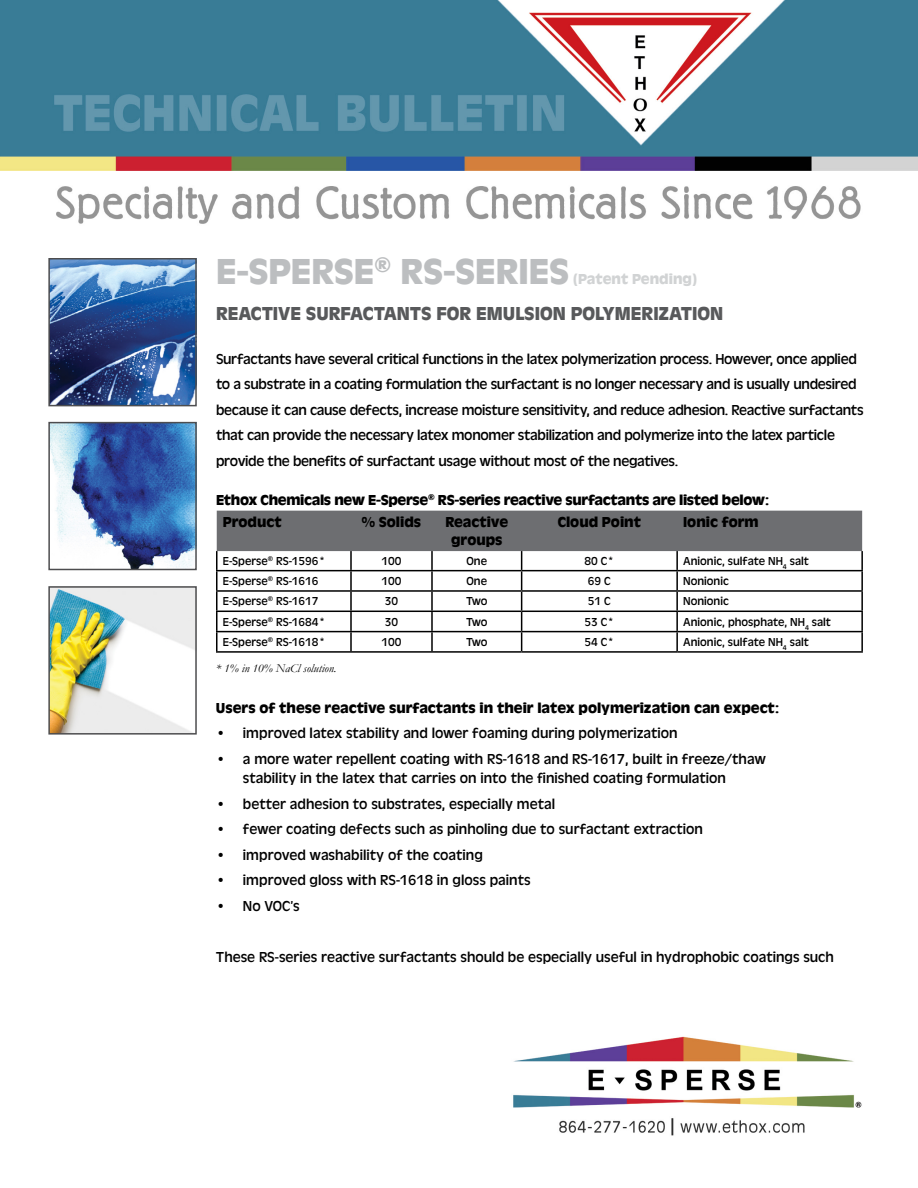
<style>
.page{position:relative;width:918px;height:1188px;background:#fff}
.page>*{position:absolute;margin:0;border:0;box-sizing:border-box;transform-origin:0 0}
.t1{font:700 37.5px "Antique Oli";color:#bcbec0}
.t2{font:700 19.5px "Antique Oli";color:#58595b}
.t3{font:15px/25.5px "Antique Oli";letter-spacing:-.015em;color:#000}
.t4{font:700 15px/18px "Antique Oli";color:#000;text-align:center}
.t5{font:700 15px/22.5px "Antique Oli";letter-spacing:-.02em;color:#000}
.t6{font:700 15px "Antique Oli";color:#d1d3d4}
.t7{font:12px "Antique Oli";color:#000}
.t8{font:italic 12px "Garamond";color:#000}
</style>
<div class="page">
<img style="left:0;top:0;width:918px;height:1136px">
<svg style="left:216px;top:511px;width:647px;height:140px"></svg>
<hr style="left:216px;top:651px;width:135px;height:2px;background:#000">
<hr style="left:351px;top:651px;width:81px;height:2px;background:#000">
<hr style="left:432px;top:651px;width:90px;height:2px;background:#000">
<hr style="left:522px;top:651px;width:155px;height:2px;background:#000">
<hr style="left:677px;top:651px;width:186px;height:2px;background:#000">
<img style="left:51px;top:261px;width:143px;height:142px">
<div style="left:48px;top:258px;width:149px;height:148px;border:2px solid #4d4d4f"></div>
<img style="left:51px;top:425px;width:143px;height:142px">
<div style="left:48px;top:422px;width:149px;height:148px;border:2px solid #4d4d4f"></div>
<img style="left:51px;top:589px;width:143px;height:143px">
<div style="left:48px;top:586px;width:149px;height:149px;border:2px solid #4d4d4f"></div>
<h1 class="t1" style="left:216px;top:251px;width:355px">E-SPERSE<sup>®</sup> RS-SERIES</h1>
<p class="t6" style="left:573px;top:271px;width:126px">(Patent Pending)</p>
<h2 class="t2" style="left:216px;top:303px;width:509px">REACTIVE SURFACTANTS FOR EMULSION POLYMERIZATION</h2>
<p class="t3" style="left:216px;top:346px;width:649px">Surfactants have several critical functions in the latex polymerization process. However, once applied to a substrate in a coating formulation the surfactant is no longer necessary and is usually undesired because it can cause defects, increase moisture sensitivity, and reduce adhesion. Reactive surfactants that can provide the necessary latex monomer stabilization and polymerize into the latex particle provide the benefits of surfactant usage without most of the negatives.</p>
<p class="t5" style="left:223px;top:489px;width:548px;text-indent:-7px">Ethox Chemicals new E-Sperse<sup>®</sup> RS-series reactive surfactants are listed below:<br>Product</p>
<p class="t4" style="left:362px;top:513px;width:61px">% Solids</p>
<p class="t4" style="left:445px;top:513px;width:64px">Reactive groups</p>
<p class="t4" style="left:558px;top:513px;width:85px">Cloud Point</p>
<p class="t4" style="left:683px;top:513px;width:77px">Ionic form</p>
<p class="t7" style="left:223px;top:554px;width:104px">E-Sperse<sup>®</sup> RS-1596*</p>
<p class="t7" style="left:381px;top:554px;width:22px">100</p>
<p class="t7" style="left:467px;top:554px;width:22px">One</p>
<p class="t7" style="left:585px;top:554px;width:31px">80 C*</p>
<p class="t7" style="left:683px;top:554px;width:127px">Anionic, sulfate NH<sub>4</sub> salt</p>
<p class="t7" style="left:223px;top:574px;width:97px">E-Sperse<sup>®</sup> RS-1616</p>
<p class="t7" style="left:381px;top:574px;width:22px">100</p>
<p class="t7" style="left:467px;top:574px;width:22px">One</p>
<p class="t7" style="left:588px;top:574px;width:24px">69 C</p>
<p class="t7" style="left:683px;top:574px;width:47px">Nonionic</p>
<p class="t7" style="left:223px;top:595px;width:97px">E-Sperse<sup>®</sup> RS-1617</p>
<p class="t7" style="left:385px;top:595px;width:15px">30</p>
<p class="t7" style="left:466px;top:595px;width:23px">Two</p>
<p class="t7" style="left:588px;top:595px;width:24px">51 C</p>
<p class="t7" style="left:683px;top:595px;width:47px">Nonionic</p>
<p class="t7" style="left:223px;top:615px;width:104px">E-Sperse<sup>®</sup> RS-1684*</p>
<p class="t7" style="left:385px;top:615px;width:15px">30</p>
<p class="t7" style="left:466px;top:615px;width:23px">Two</p>
<p class="t7" style="left:585px;top:615px;width:31px">53 C*</p>
<p class="t7" style="left:683px;top:615px;width:149px">Anionic, phosphate, NH<sub>4</sub> salt</p>
<p class="t7" style="left:223px;top:635px;width:104px">E-Sperse<sup>®</sup> RS-1618*</p>
<p class="t7" style="left:381px;top:635px;width:22px">100</p>
<p class="t7" style="left:466px;top:635px;width:23px">Two</p>
<p class="t7" style="left:585px;top:635px;width:31px">54 C*</p>
<p class="t7" style="left:683px;top:635px;width:127px">Anionic, sulfate NH<sub>4</sub> salt</p>
<p class="t8" style="left:216px;top:660px;width:122px">* 1% in 10% NaCl solution.</p>
<p class="t4" style="left:216px;top:699px;width:565px">Users of these reactive surfactants in their latex polymerization can expect:</p>
<p class="t3" style="left:216px;top:721px;width:463px">• improved latex stability and lower foaming during polymerization</p>
<p class="t3" style="left:243px;top:749px;width:525px;line-height:19.5px;text-indent:-27px">• a more water repellent coating with RS-1618 and RS-1617, built in freeze/thaw stability in the latex that carries on into the finished coating formulation</p>
<p class="t3" style="left:216px;top:791px;width:341px">• better adhesion to substrates, especially metal</p>
<p class="t3" style="left:216px;top:817px;width:489px">• fewer coating defects such as pinholing due to surfactant extraction</p>
<p class="t3" style="left:216px;top:842px;width:268px">• improved washability of the coating</p>
<p class="t3" style="left:216px;top:868px;width:316px">• improved gloss with RS-1618 in gloss paints</p>
<p class="t3" style="left:216px;top:893px;width:85px">• No VOC’s</p>
<p class="t3" style="left:216px;top:944px;width:620px">These RS-series reactive surfactants should be especially useful in hydrophobic coatings such</p>
</div>
